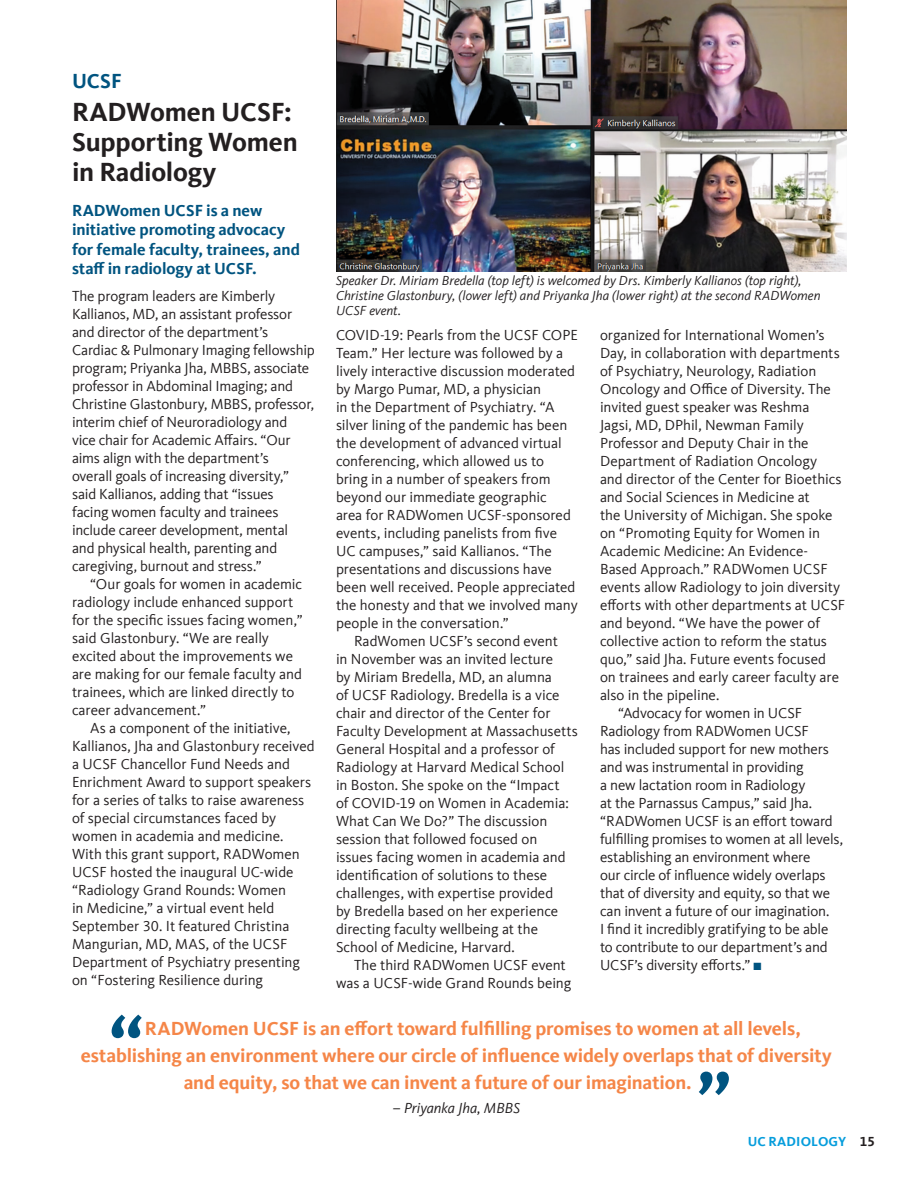
<style>
.page{position:relative;width:918px;height:1188px;background:#fff}
.page>*{position:absolute;margin:0;border:0;box-sizing:border-box;transform-origin:0 0}
.Hed_B{font:700 27px/30px "Kievit Offc Pro";letter-spacing:-.005em;color:#231f20}
.Kicker{font:700 21px "Kievit Offc Pro";color:#005480}
.orange_quote{font:700 19.5px "Kievit Offc Pro";letter-spacing:-.01em;color:#f58648}
.intro_blue{font:700 16.5px/19.5px "Kievit Offc Pro";color:#005480}
.Body_10_12{font:15px/18px "Kievit Offc Pro";letter-spacing:-.005em;color:#231f20}
.Body_noindent{font:15px/18px "Kievit Offc Pro";letter-spacing:-.015em;color:#231f20}
.t1{font:italic 15px "Kievit Offc Pro";letter-spacing:-.005em;color:#231f20}
.t2{font:italic 13.5px/15px "Kievit Offc Pro";color:#231f20}
.t3{font:700 13.5px "Kievit Offc Pro";letter-spacing:.01em;color:#069ddc}
.s1{color:#005480}
.s2{color:#231f20}
</style>
<div class="page">
<svg style="left:112px;top:1015px;width:30px;height:23px"></svg>
<svg style="left:699px;top:1072px;width:30px;height:23px"></svg>
<img style="left:336px;top:0;width:511px;height:272px">
<p class="Kicker" style="left:72px;top:68px;width:51px">UCSF</p>
<p class="Hed_B" style="left:72px;top:97px;width:227px">RADWomen UCSF:<br>Supporting Women in Radiology</p>
<p class="intro_blue" style="left:72px;top:201px;width:229px">RADWomen UCSF is a new initiative promoting advocacy for female faculty, trainees, and staff in radiology at UCSF.</p>
<p class="Body_noindent" style="left:72px;top:287px;width:244px">The program leaders are Kimberly Kallianos, MD, an assistant professor and director of the department’s Cardiac &amp; Pulmonary Imaging fellowship program; Priyanka Jha, MBBS, associate professor in Abdominal Imaging; and Christine Glastonbury, MBBS, professor, interim chief of Neuroradiology and vice chair for Academic Affairs. “Our aims align with the department’s<br>overall goals of increasing diversity,” said Kallianos, adding that “issues<br>facing women faculty and trainees include career development, mental<br>and physical health, parenting and caregiving, burnout and stress.”</p>
<p class="Body_10_12" style="left:72px;top:575px;width:232px;text-indent:18px">“Our goals for women in academic radiology include enhanced support for the specific issues facing women,” said Glastonbury. “We are really excited about the improvements we are making for our female faculty and trainees, which are linked directly to career advancement.”</p>
<p class="Body_10_12" style="left:72px;top:719px;width:244px;text-indent:18px">As a component of the initiative, Kallianos, Jha and Glastonbury received a UCSF Chancellor Fund Needs and Enrichment Award to support speakers for a series of talks to raise awareness of special circumstances faced by women in academia and medicine.<br>With this grant support, RADWomen UCSF hosted the inaugural UC-wide “Radiology Grand Rounds: Women<br>in Medicine,” a virtual event held September 30. It featured Christina Mangurian, MD, MAS, of the UCSF Department of Psychiatry presenting on “Fostering Resilience during</p>
<p class="t2" style="left:336px;top:273px;width:486px">Speaker Dr. Miriam Bredella (top left) is welcomed by Drs. Kimberly Kallianos (top right),<br>Christine Glastonbury, (lower left) and Priyanka Jha (lower right) at the second RADWomen<br>UCSF event.</p>
<p class="Body_10_12" style="left:336px;top:326px;width:243px">COVID-19: Pearls from the UCSF COPE Team.” Her lecture was followed by a lively interactive discussion moderated by Margo Pumar, MD, a physician<br>in the Department of Psychiatry. “A silver lining of the pandemic has been the development of advanced virtual conferencing, which allowed us to bring in a number of speakers from beyond our immediate geographic<br>area for RADWomen UCSF-sponsored events, including panelists from five UC campuses,” said Kallianos. “The presentations and discussions have been well received. People appreciated the honesty and that we involved many people in the conversation.”</p>
<p class="Body_10_12" style="left:336px;top:632px;width:243px;text-indent:18px">RadWomen UCSF’s second event<br>in November was an invited lecture<br>by Miriam Bredella, MD, an alumna<br>of UCSF Radiology. Bredella is a vice chair and director of the Center for Faculty Development at Massachusetts General Hospital and a professor of Radiology at Harvard Medical School in Boston. She spoke on the “Impact<br>of COVID-19 on Women in Academia:<br>What Can We Do?” The discussion session that followed focused on issues facing women in academia and identification of solutions to these challenges, with expertise provided<br>by Bredella based on her experience directing faculty wellbeing at the School of Medicine, Harvard.</p>
<p class="Body_10_12" style="left:336px;top:956px;width:237px;text-indent:18px">The third RADWomen UCSF event was a UCSF-wide Grand Rounds being</p>
<p class="Body_10_12" style="left:600px;top:326px;width:247px">organized for International Women’s Day, in collaboration with departments of Psychiatry, Neurology, Radiation Oncology and Office of Diversity. The invited guest speaker was Reshma<br>Jagsi, MD, DPhil, Newman Family Professor and Deputy Chair in the Department of Radiation Oncology<br>and director of the Center for Bioethics and Social Sciences in Medicine at<br>the University of Michigan. She spoke on “Promoting Equity for Women in Academic Medicine: An Evidence-Based Approach.” RADWomen UCSF events allow Radiology to join diversity efforts with other departments at UCSF and beyond. “We have the power of collective action to reform the status quo,” said Jha. Future events focused on trainees and early career faculty are also in the pipeline.</p>
<p class="Body_10_12" style="left:600px;top:704px;width:245px;text-indent:18px">“Advocacy for women in UCSF Radiology from RADWomen UCSF<br>has included support for new mothers and was instrumental in providing<br>a new lactation room in Radiology<br>at the Parnassus Campus,” said Jha. “RADWomen UCSF is an effort toward fulfilling promises to women at all levels, establishing an environment where<br>our circle of influence widely overlaps that of diversity and equity, so that we can invent a future of our imagination.<br>I find it incredibly gratifying to be able to contribute to our department’s and UCSF’s diversity efforts.” <span class="s1">■</span></p>
<p class="orange_quote" style="left:145px;top:1017px;width:658px">RADWomen UCSF is an effort toward fulfilling promises to women at all levels,</p>
<p class="orange_quote" style="left:81px;top:1044px;width:753px">establishing an environment where our circle of influence widely overlaps that of diversity</p>
<p class="orange_quote" style="left:184px;top:1071px;width:510px">and equity, so that we can invent a future of our imagination.</p>
<p class="t1" style="left:392px;top:1099px;width:129px">– Priyanka Jha, MBBS</p>
<p class="t3" style="left:748px;top:1133px;width:129px">UC RADIOLOGY <span class="s2">15</span></p>
</div>
